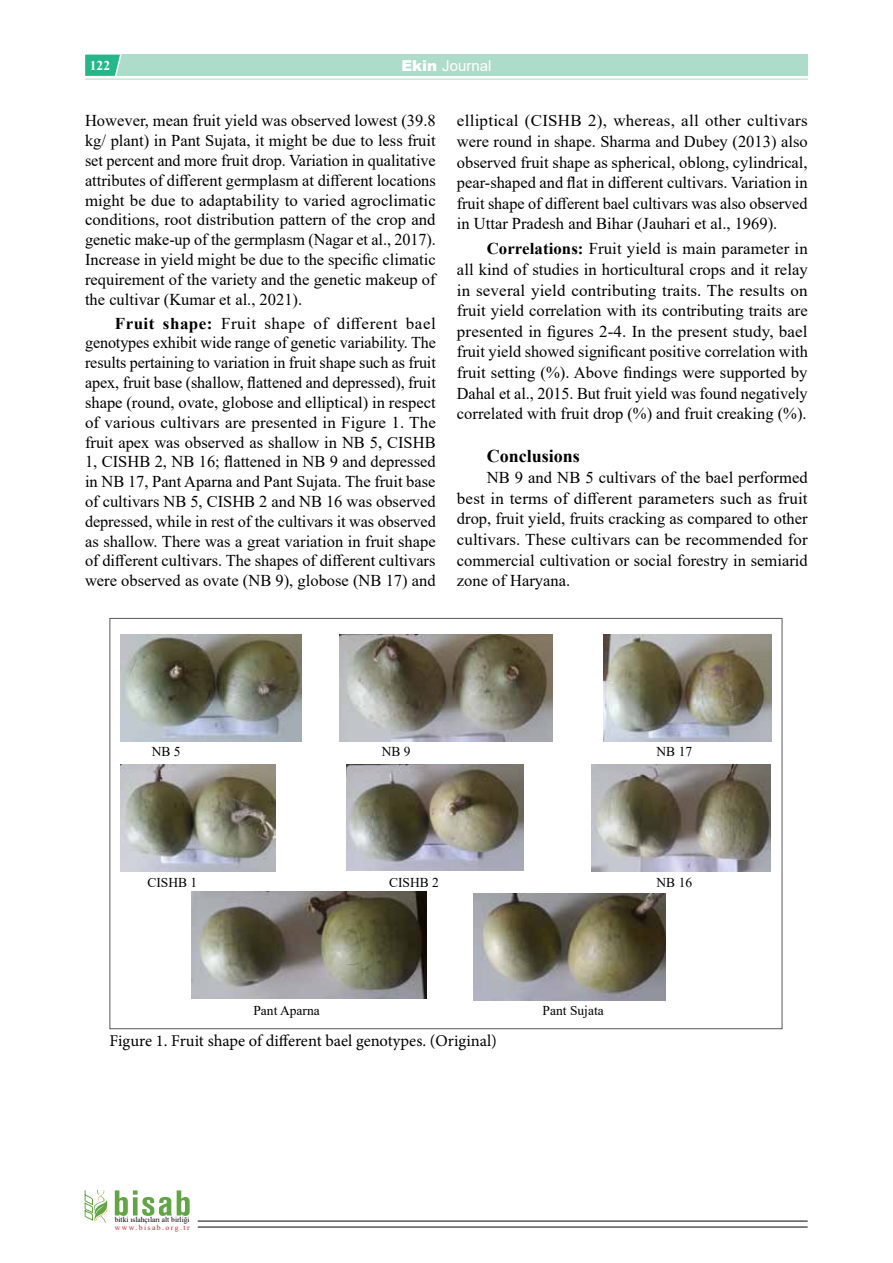
<style>
.page{position:relative;width:893px;height:1263px;background:#fff}
.page>*{position:absolute;margin:0;border:0;box-sizing:border-box;transform-origin:0 0}
.t1{font:700 18px "Times New Roman";color:#000}
.t2{font:16.5px/19.8px "Times New Roman";color:#000;text-align:justify}
.t3{font:16.5px "Minion Pro";color:#000}
.t4{font:15px "Arial";color:#fff}
.t5{font:13.5px "Times New Roman";color:#000}
.t6{font:13.5px "Calibri";color:#000}
.t7{font:700 13.5px "Times New Roman";color:#fff}
.t8{font:7.5px "Times New Roman";color:#000}
.t9{font:7.5px "Times New Roman";letter-spacing:.185em;color:#d2232a}
.s1{font-weight:900}
.s2{font-weight:700}
</style>
<div class="page">
<div style="left:85px;top:55px;width:723px;height:21px;background:#addccb"></div>
<hr style="left:85px;top:78px;width:723px;height:2px;background:#c9e6d0">
<hr style="left:198px;top:1220px;width:610px;height:2px;background:#58595b">
<hr style="left:198px;top:1226px;width:610px;height:2px;background:#58595b">
<svg style="left:85px;top:54px;width:38px;height:22px"></svg>
<svg style="left:84px;top:1190px;width:24px;height:33px"></svg>
<svg style="left:115px;top:1190px;width:75px;height:26px"></svg>
<img style="left:121px;top:634px;width:180px;height:107px">
<img style="left:339px;top:634px;width:213px;height:107px">
<img style="left:604px;top:634px;width:167px;height:107px">
<img style="left:121px;top:765px;width:154px;height:107px">
<img style="left:346px;top:764px;width:178px;height:107px">
<img style="left:592px;top:765px;width:179px;height:107px">
<img style="left:192px;top:892px;width:234px;height:106px">
<img style="left:473px;top:893px;width:193px;height:107px">
<p class="t7" style="left:90px;top:56px;width:22px">122</p>
<p class="t4" style="left:401px;top:55px;width:92px"><span class="s1">Ekin</span> Journal</p>
<p class="t2" style="left:85px;top:110px;width:352px">However, mean fruit yield was observed lowest (39.8 kg/ plant) in Pant Sujata, it might be due to less fruit set percent and more fruit drop. Variation in qualitative attributes of different germplasm at different locations might be due to adaptability to varied agroclimatic conditions, root distribution pattern of the crop and genetic make-up of the germplasm (Nagar et al., 2017).<br>Increase in yield might be due to the specific climatic requirement of the variety and the genetic makeup of the cultivar (Kumar et al., 2021).</p>
<p class="t2" style="left:85px;top:313px;width:352px;text-indent:30px"><span class="s2">Fruit shape:</span> Fruit shape of different bael genotypes exhibit wide range of genetic variability. The results pertaining to variation in fruit shape such as fruit apex, fruit base (shallow, flattened and depressed), fruit shape (round, ovate, globose and elliptical) in respect of various cultivars are presented in Figure 1. The fruit apex was observed as shallow in NB 5, CISHB 1, CISHB 2, NB 16; flattened in NB 9 and depressed in NB 17, Pant Aparna and Pant Sujata. The fruit base of cultivars NB 5, CISHB 2 and NB 16 was observed depressed, while in rest of the cultivars it was observed as shallow. There was a great variation in fruit shape of different cultivars. The shapes of different cultivars were observed as ovate (NB 9), globose (NB 17) and</p>
<p class="t2" style="left:457px;top:110px;width:352px;line-height:20.7px">elliptical (CISHB 2), whereas, all other cultivars were round in shape. Sharma and Dubey (2013) also observed fruit shape as spherical, oblong, cylindrical, pear-shaped and flat in different cultivars. Variation in fruit shape of different bael cultivars was also observed in Uttar Pradesh and Bihar (Jauhari et al., 1969).</p>
<p class="t2" style="left:457px;top:238px;width:352px;line-height:20.7px;text-indent:30px"><span class="s2">Correlations:</span> Fruit yield is main parameter in all kind of studies in horticultural crops and it relay in several yield contributing traits. The results on fruit yield correlation with its contributing traits are presented in figures 2-4. In the present study, bael fruit yield showed significant positive correlation with fruit setting (%). Above findings were supported by Dahal et al., 2015. But fruit yield was found negatively correlated with fruit drop (%) and fruit creaking (%).</p>
<p class="t1" style="left:487px;top:443px;width:95px">Conclusions</p>
<p class="t2" style="left:457px;top:467px;width:352px;line-height:20.7px;text-indent:30px">NB 9 and NB 5 cultivars of the bael performed best in terms of different parameters such as fruit drop, fruit yield, fruits cracking as compared to other cultivars. These cultivars can be recommended for commercial cultivation or social forestry in semiarid zone of Haryana.</p>
<p class="t6" style="left:150px;top:739px;width:28px">NB 5</p>
<p class="t5" style="left:152px;top:742px;width:30px">NB 5</p>
<p class="t5" style="left:382px;top:742px;width:30px">NB 9</p>
<p class="t5" style="left:656px;top:742px;width:37px">NB 17</p>
<p class="t6" style="left:385px;top:743px;width:18px">NB</p>
<p class="t6" style="left:659px;top:744px;width:34px">NB 17</p>
<p class="t5" style="left:147px;top:873px;width:51px">CISHB 1</p>
<p class="t6" style="left:155px;top:873px;width:34px">CISHB</p>
<p class="t5" style="left:389px;top:873px;width:51px">CISHB 2</p>
<p class="t6" style="left:394px;top:873px;width:18px">CIS</p>
<p class="t6" style="left:429px;top:873px;width:8px">2</p>
<p class="t6" style="left:654px;top:874px;width:34px">NB 16</p>
<p class="t5" style="left:656px;top:873px;width:37px">NB 16</p>
<p class="t5" style="left:253px;top:1001px;width:68px">Pant Aparna</p>
<p class="t5" style="left:543px;top:1001px;width:63px">Pant Sujata</p>
<p class="t6" style="left:540px;top:1002px;width:63px">Pant Sujata</p>
<p class="t3" style="left:109px;top:1030px;width:389px">Figure 1. Fruit shape of different bael genotypes. (Original)</p>
<p class="t8" style="left:115px;top:1215px;width:76px">bitki ıslahçıları alt birliği</p>
<p class="t9" style="left:115px;top:1222px;width:76px">www.bisab.org.tr</p>
</div>
